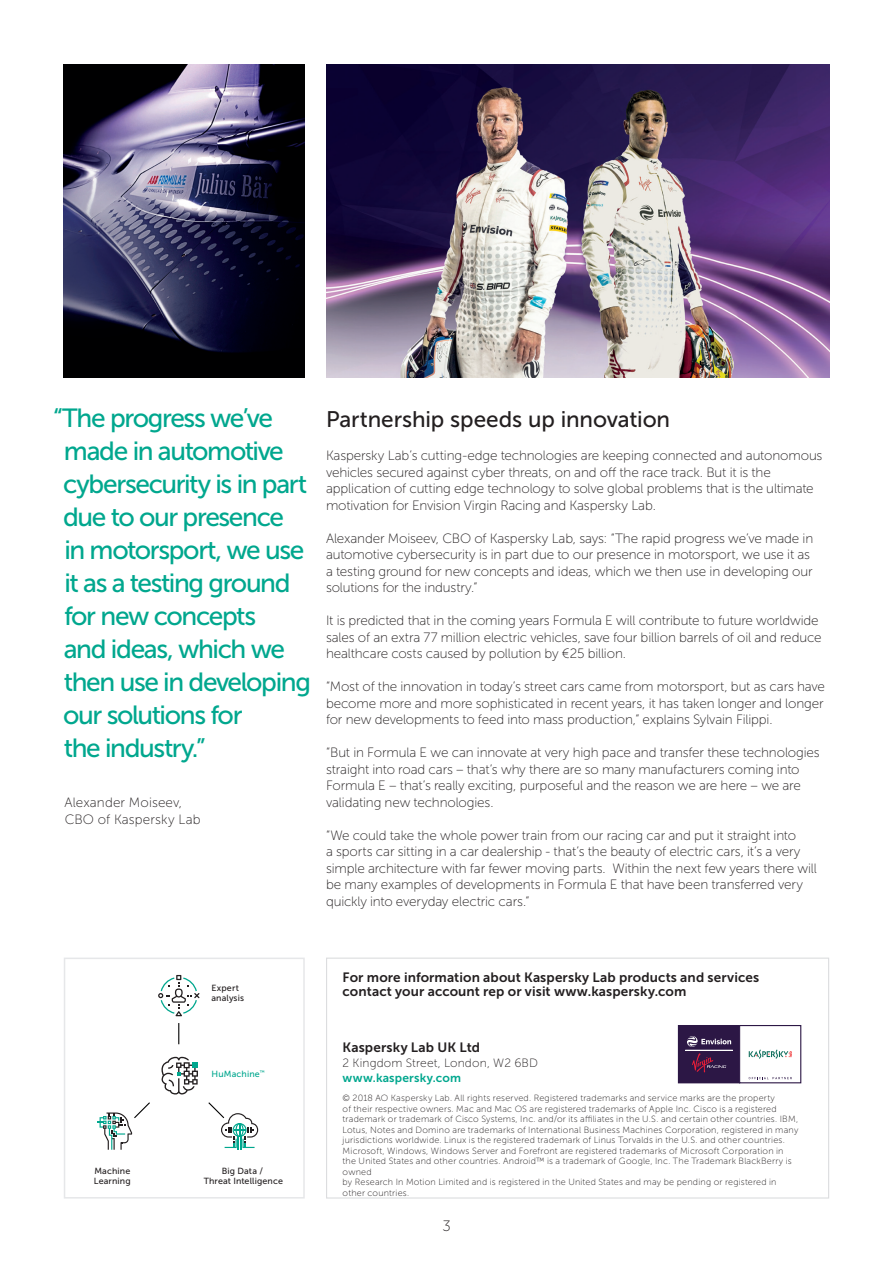
<style>
.page{position:relative;width:893px;height:1263px;background:#fff}
.page>*{position:absolute;margin:0;border:0;box-sizing:border-box;transform-origin:0 0}
.t1{font:26.25px/33px "Museo Sans 500";letter-spacing:-.05em;color:#00a78e}
.t2{font:22.5px "Museo Sans 500";letter-spacing:-.005em;color:#231f20}
.t3{font:15px "Museo Sans 100";color:#231f20}
.t4{font:13.5px/16.5px "Museo Sans 100";letter-spacing:-.01em;color:#231f20}
.t5{font:13.5px "Museo Sans 700";letter-spacing:.01em;color:#231f20}
.t6{font:13.5px/16.5px "Museo Sans 100";letter-spacing:.01em;color:#231f20}
.t7{font:12px "Museo Sans 100";letter-spacing:.015em;color:#231f20}
.t8{font:12px "Museo Sans 700";letter-spacing:.015em;color:#00a78e}
.t9{font:9px/10.5px "Museo Sans 100";letter-spacing:.025em;color:#231f20}
.t10{font:8.85px/10.1px "Museo Sans 500";letter-spacing:.015em;color:#231f20}
.t11{font:8.85px "Museo Sans 500";letter-spacing:.015em;color:#00a78e}
</style>
<div class="page">
<div style="left:326px;top:957px;width:503px;height:241px;border:1px solid #dcdddf"></div>
<div style="left:64px;top:957px;width:241px;height:241px;border:2px solid #e6e7e9"></div>
<svg style="left:161px;top:1057px;width:37px;height:37px"></svg>
<svg style="left:158px;top:975px;width:41px;height:41px"></svg>
<svg style="left:208px;top:1102px;width:50px;height:48px"></svg>
<svg style="left:97px;top:1102px;width:53px;height:48px"></svg>
<svg style="left:178px;top:1023px;width:1px;height:21px"></svg>
<img style="left:326px;top:64px;width:503px;height:314px">
<img style="left:64px;top:64px;width:241px;height:314px">
<div style="left:677px;top:1024px;width:125px;height:60px;border:2px solid #fff"></div>
<div style="left:678px;top:1025px;width:62px;height:58px;background:#2c1745"></div>
<div style="left:739px;top:1025px;width:62px;height:58px;border:1px solid #2c1745"></div>
<svg style="left:692px;top:1053px;width:34px;height:19px"></svg>
<svg style="left:687px;top:1036px;width:44px;height:11px"></svg>
<hr style="left:685px;top:1050px;width:48px;height:1px;background:#fff">
<svg style="left:749px;top:1077px;width:43px;height:3px"></svg>
<svg style="left:749px;top:1049px;width:43px;height:10px"></svg>
<h1 class="t1" style="left:63px;top:402px;width:249px;text-indent:-10px">“The progress we’ve made in automotive cybersecurity is in part due to our presence in motorsport, we use it as a testing ground for new concepts<br>and ideas, which we then use in developing our solutions for<br>the industry.”</h1>
<p class="t6" style="left:64px;top:794px;width:138px">Alexander Moiseev,<br>CBO of Kaspersky Lab</p>
<h2 class="t2" style="left:326px;top:407px;width:346px">Partnership speeds up innovation</h2>
<p class="t4" style="left:326px;top:448px;width:498px">Kaspersky Lab’s cutting-edge technologies are keeping connected and autonomous vehicles secured against cyber threats, on and off the race track. But it is the application of cutting edge technology to solve global problems that is the ultimate motivation for Envision Virgin Racing and Kaspersky Lab.</p>
<p class="t4" style="left:326px;top:530px;width:489px">Alexander Moiseev, CBO of Kaspersky Lab, says: “The rapid progress we’ve made in automotive cybersecurity is in part due to our presence in motorsport, we use it as a testing ground for new concepts and ideas, which we then use in developing our solutions for the industry.”</p>
<p class="t4" style="left:326px;top:613px;width:497px">It is predicted that in the coming years Formula E will contribute to future worldwide sales of an extra 77 million electric vehicles, save four billion barrels of oil and reduce healthcare costs caused by pollution by €25 billion.</p>
<p class="t4" style="left:326px;top:679px;width:501px;text-align:justify">“Most of the innovation in today’s street cars came from motorsport, but as cars have become more and more sophisticated in recent years, it has taken longer and longer for new developments to feed into mass production,” explains Sylvain Filippi.</p>
<p class="t4" style="left:326px;top:745px;width:495px">“But in Formula E we can innovate at very high pace and transfer these technologies straight into road cars – that’s why there are so many manufacturers coming into Formula E – that’s really exciting, purposeful and the reason we are here – we are validating new technologies.</p>
<p class="t4" style="left:326px;top:827px;width:492px">“We could take the whole power train from our racing car and put it straight into<br>a sports car sitting in a car dealership - that’s the beauty of electric cars, it’s a very simple architecture with far fewer moving parts. Within the next few years there will be many examples of developments in Formula E that have been transferred very quickly into everyday electric cars.”</p>
<p class="t5" style="left:343px;top:970px;width:418px">For more information about Kaspersky Lab products and services</p>
<p class="t10" style="left:211px;top:983px;width:34px">Expert analysis</p>
<p class="t5" style="left:343px;top:983px;width:345px">contact your account rep or visit www.kaspersky.com</p>
<p class="t10" style="left:94px;top:1166px;width:38px">Machine<br>Learning</p>
<p class="t11" style="left:211px;top:1069px;width:55px">HuMachine<sup>™</sup></p>
<p class="t10" style="left:204px;top:1166px;width:81px;text-align:center">Big Data /<br>Threat Intelligence</p>
<p class="t5" style="left:343px;top:1040px;width:139px">Kaspersky Lab UK Ltd</p>
<p class="t7" style="left:343px;top:1056px;width:197px">2 Kingdom Street, London, W2 6BD</p>
<p class="t8" style="left:343px;top:1071px;width:120px">www.kaspersky.com</p>
<p class="t9" style="left:343px;top:1093px;width:457px">© 2018 AO Kaspersky Lab. All rights reserved. Registered trademarks and service marks are the property<br>of their respective owners. Mac and Mac OS are registered trademarks of Apple Inc. Cisco is a registered trademark or trademark of Cisco Systems, Inc. and/or its affiliates in the U.S. and certain other countries. IBM, Lotus, Notes and Domino are trademarks of International Business Machines Corporation, registered in many jurisdictions worldwide. Linux is the registered trademark of Linus Torvalds in the U.S. and other countries.<br>Microsoft, Windows, Windows Server and Forefront are registered trademarks of Microsoft Corporation in the United States and other countries. Android™ is a trademark of Google, Inc. The Trademark BlackBerry is owned<br>by Research In Motion Limited and is registered in the United States and may be pending or registered in other countries.</p>
<p class="t3" style="left:442px;top:1218px;width:10px">3</p>
</div>
